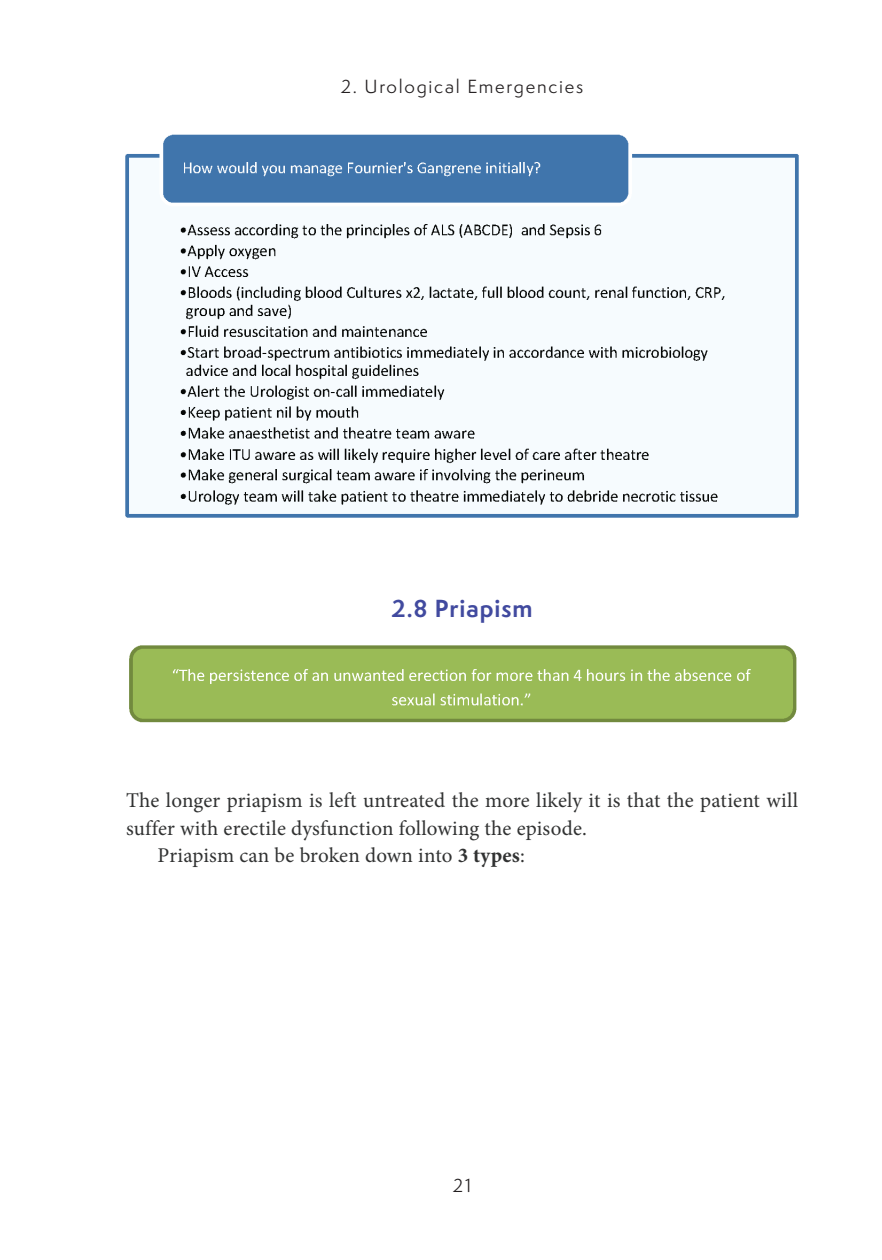
<style>
.page{position:relative;width:882px;height:1260px;background:#fff}
.page>*{position:absolute;margin:0;border:0;box-sizing:border-box;transform-origin:0 0}
.t1{font:700 22.75px "Semplicita Pro";letter-spacing:.04em;color:#414a9f}
.t2{font:21px "Minion Pro";letter-spacing:.01em;color:#313232}
.t3{font:17.5px "Semplicita Pro";letter-spacing:.1em;color:#231f20}
.s1{font-weight:700}
</style>
<div class="page">
<img style="left:125px;top:134px;width:674px;height:384px">
<img style="left:129px;top:645px;width:668px;height:78px">
<p class="t3" style="left:341px;top:74px;width:244px">2. Urological Emergencies</p>
<p class="t1" style="left:392px;top:591px;width:142px">2.8 Priapism</p>
<p class="t2" style="left:126px;top:786px;width:674px">The longer priapism is left untreated the more likely it is that the patient will</p>
<p class="t2" style="left:126px;top:814px;width:462px">suffer with erectile dysfunction following the episode.</p>
<p class="t2" style="left:158px;top:842px;width:369px">Priapism can be broken down into <span class="s1">3 types</span>:</p>
<p class="t3" style="left:453px;top:1173px;width:20px">21</p>
</div>
